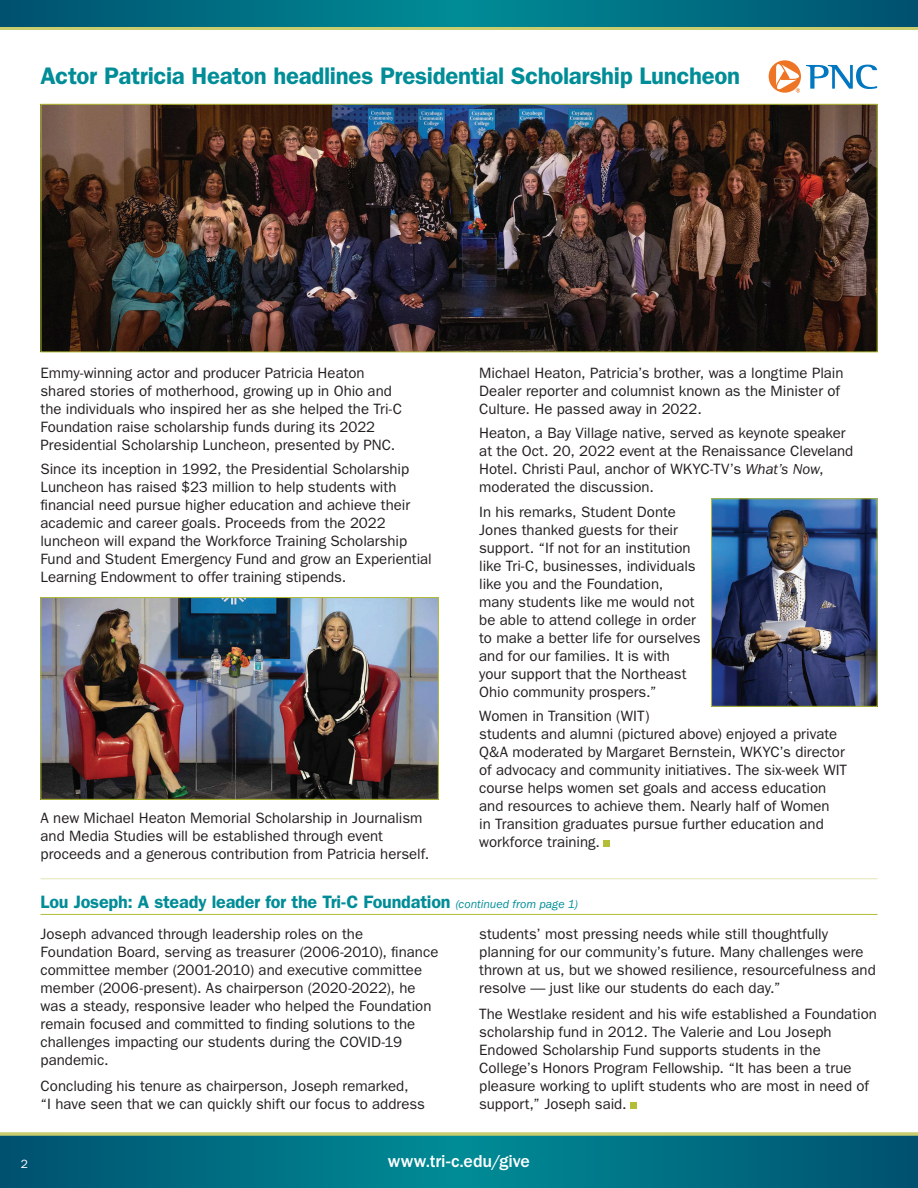
<style>
.page{position:relative;width:918px;height:1188px;background:#fff}
.page>*{position:absolute;margin:0;border:0;box-sizing:border-box;transform-origin:0 0}
.Head_2{font:600 24px "ITC Franklin Gothic Std";letter-spacing:-.015em;color:#008d97}
.t1{font:600 18px "ITC Franklin Gothic Std";letter-spacing:-.01em;color:#008d97}
.t2{font:500 18px "ITC Franklin Gothic Std";letter-spacing:-.005em;color:#fff}
.Paragraph{font:15px/18px "ITC Franklin Gothic Std";color:#231f20}
.t3{font:12px "ITC Franklin Gothic Std";color:#fff}
.s1{font-style:italic}
.s2{font-weight:400;font-style:italic;font-size:12px}
</style>
<div class="page">
<div style="left:0;top:0;width:458px;height:27px;background:linear-gradient(to right,#00506f,#008c96)"></div>
<div style="left:458px;top:0;width:460px;height:27px;background:linear-gradient(to right,#008c96,#00506f)"></div>
<div style="left:0;top:1134px;width:458px;height:54px;background:linear-gradient(to right,#00506f,#008c96)"></div>
<div style="left:458px;top:1134px;width:460px;height:54px;background:linear-gradient(to right,#008c96,#00506f)"></div>
<svg style="left:0;top:1132px;width:918px;height:4px;background:#bec978"></svg>
<hr style="left:0;top:27px;width:918px;height:3px;background:#c8cd6f">
<svg style="left:769px;top:60px;width:108px;height:33px"></svg>
<img style="left:43px;top:106px;width:833px;height:244px">
<div style="left:41px;top:104px;width:837px;height:248px;border:1px solid #b3bd35"></div>
<hr style="left:41px;top:878px;width:837px;height:1px;background:#b3bd35">
<img style="left:42px;top:599px;width:395px;height:199px">
<div style="left:40px;top:597px;width:399px;height:203px;border:1px solid #b3bd35"></div>
<div style="left:603px;top:841px;width:7px;height:6px;background:#b3bd35"></div>
<img style="left:713px;top:500px;width:163px;height:205px">
<div style="left:711px;top:498px;width:167px;height:209px;border:1px solid #b3bd35"></div>
<hr style="left:40px;top:914px;width:838px;height:1px;background:#b3bd35">
<div style="left:630px;top:1102px;width:6px;height:7px;background:#b3bd35"></div>
<p class="Head_2" style="left:40px;top:62px;width:701px">Actor Patricia Heaton headlines Presidential Scholarship Luncheon</p>
<p class="Paragraph" style="left:40px;top:364px;width:363px">Emmy-winning actor and producer Patricia Heaton shared stories of motherhood, growing up in Ohio and the individuals who inspired her as she helped the Tri-C Foundation raise scholarship funds during its 2022<br>Presidential Scholarship Luncheon, presented by PNC.</p>
<p class="Paragraph" style="left:40px;top:460px;width:393px">Since its inception in 1992, the Presidential Scholarship Luncheon has raised $23 million to help students with financial need pursue higher education and achieve their academic and career goals. Proceeds from the 2022 luncheon will expand the Workforce Training Scholarship Fund and Student Emergency Fund and grow an Experiential Learning Endowment to offer training stipends.</p>
<p class="Paragraph" style="left:40px;top:809px;width:390px">A new Michael Heaton Memorial Scholarship in Journalism and Media Studies will be established through event proceeds and a generous contribution from Patricia herself.</p>
<p class="Paragraph" style="left:479px;top:364px;width:366px">Michael Heaton, Patricia’s brother, was a longtime Plain<br>Dealer reporter and columnist known as the Minister of<br>Culture. He passed away in 2022.</p>
<p class="Paragraph" style="left:479px;top:424px;width:376px">Heaton, a Bay Village native, served as keynote speaker at the Oct. 20, 2022 event at the Renaissance Cleveland Hotel. Christi Paul, anchor of WKYC-TV’s <span class="s1">What’s Now</span>, moderated the discussion.</p>
<p class="Paragraph" style="left:479px;top:503px;width:223px">In his remarks, Student Donte<br>Jones thanked guests for their support. “If not for an institution like Tri-C, businesses, individuals like you and the Foundation, many students like me would not be able to attend college in order to make a better life for ourselves and for our families. It is with your support that the Northeast<br>Ohio community prospers.”</p>
<p class="Paragraph" style="left:479px;top:707px;width:369px">Women in Transition (WIT)<br>students and alumni (pictured above) enjoyed a private Q&amp;A moderated by Margaret Bernstein, WKYC’s director of advocacy and community initiatives. The six-week WIT course helps women set goals and access education and resources to achieve them. Nearly half of Women<br>in Transition graduates pursue further education and workforce training.</p>
<p class="t1" style="left:40px;top:891px;width:539px">Lou Joseph: A steady leader for the Tri-C Foundation <span class="s2">(continued from page 1)</span></p>
<p class="Paragraph" style="left:479px;top:925px;width:398px">students’ most pressing needs while still thoughtfully planning for our community’s future. Many challenges were thrown at us, but we showed resilience, resourcefulness and resolve — just like our students do each day.”</p>
<p class="Paragraph" style="left:479px;top:1005px;width:399px">The Westlake resident and his wife established a Foundation scholarship fund in 2012. The Valerie and Lou Joseph Endowed Scholarship Fund supports students in the College’s Honors Program Fellowship. “It has been a true pleasure working to uplift students who are most in need of support,” Joseph said.</p>
<p class="Paragraph" style="left:41px;top:925px;width:399px">Joseph advanced through leadership roles on the Foundation Board, serving as treasurer (2006-2010), finance committee member (2001-2010) and executive committee member (2006-present). As chairperson (2020-2022), he was a steady, responsive leader who helped the Foundation remain focused and committed to finding solutions to the challenges impacting our students during the COVID-19 pandemic.</p>
<p class="Paragraph" style="left:41px;top:1077px;width:386px">Concluding his tenure as chairperson, Joseph remarked,<br>“I have seen that we can quickly shift our focus to address</p>
<p class="t3" style="left:21px;top:1157px;width:9px">2</p>
<p class="t2" style="left:388px;top:1151px;width:143px">www.tri-c.edu/give</p>
</div>
